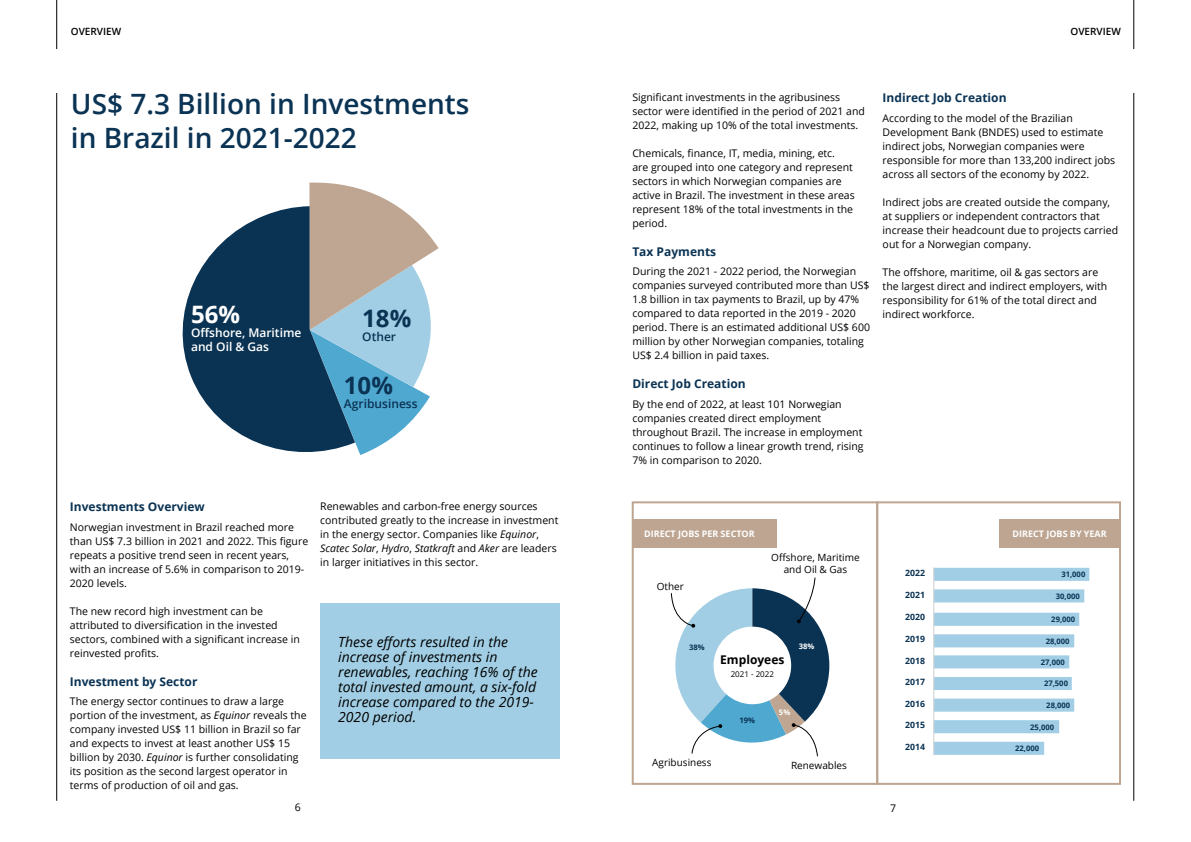
<style>
.page{position:relative;width:1191px;height:842px;background:#fff}
.page>*{position:absolute;margin:0;border:0;box-sizing:border-box;transform-origin:0 0}
.t1{font:600 28px/33.6px "Open Sans";color:#0b3354}
.t2{font:700 24px "Open Sans";color:#0b3354}
.t3{font:700 24px "Open Sans";color:#fff}
.t4{font:italic 14px/15px "Open Sans";color:#000}
.t5{font:700 12px "Open Sans";color:#0b3354}
.t6{font:600 12px/14.4px "Open Sans";color:#fff}
.t7{font:600 12px "Open Sans";color:#0b3354}
.t8{font:700 12px "Open Sans";color:#000}
.t9{font:10.5px/14px "Open Sans";color:#000}
.t10{font:10px/12px "Open Sans";color:#000;text-align:center}
.t11{font:600 10px "Open Sans";color:#000}
.t12{font:700 9px "Open Sans";color:#fff}
.t13{font:700 8.7px "Open Sans";color:#0b3354}
.t14{font:8px "Open Sans";color:#000}
.t15{font:700 7.6px "Open Sans";color:#0b3354}
.t16{font:700 7.6px "Open Sans";color:#fff}
.t17{font:700 7.6px "Open Sans";color:#0a3353}
.s1{font-style:italic}
</style>
<div class="page">
<hr style="left:56px;top:93px;width:1px;height:708px;background:#000">
<hr style="left:56px;top:0;width:1px;height:49px;background:#000">
<hr style="left:1133px;top:93px;width:1px;height:708px;background:#000">
<hr style="left:1133px;top:0;width:1px;height:49px;background:#000">
<svg style="left:309px;top:182px;width:129px;height:273px"></svg>
<svg style="left:182px;top:206px;width:173px;height:249px;fill:#0a3353"></svg>
<div style="left:320px;top:603px;width:239px;height:156px;background:#a1cee4"></div>
<svg style="left:879px;top:501px;width:242px;height:284px"></svg>
<svg style="left:631px;top:501px;width:248px;height:284px"></svg>
<div style="left:633px;top:519px;width:143px;height:28px;background:#bda591"></div>
<div style="left:998px;top:519px;width:122px;height:28px;background:#bda591"></div>
<div style="left:933px;top:655px;width:136px;height:13px;background:#a1cee5"></div>
<div style="left:933px;top:677px;width:138px;height:13px;background:#a1cee5"></div>
<div style="left:933px;top:698px;width:141px;height:14px;background:#a1cee5"></div>
<div style="left:933px;top:720px;width:126px;height:13px;background:#a1cee5"></div>
<div style="left:933px;top:742px;width:111px;height:13px;background:#a1cee6"></div>
<div style="left:933px;top:613px;width:146px;height:13px;background:#a1cee5"></div>
<div style="left:933px;top:634px;width:141px;height:13px;background:#a1cee5"></div>
<div style="left:933px;top:568px;width:156px;height:13px;background:#a1cee5"></div>
<div style="left:933px;top:589px;width:151px;height:13px;background:#a1cee5"></div>
<hr style="left:933px;top:567px;width:1px;height:188px;background:#d1d3d4">
<svg style="left:666px;top:577px;width:163px;height:180px"></svg>
<p class="t11" style="left:71px;top:25px;width:52px">OVERVIEW</p>
<p class="t11" style="left:1070px;top:25px;width:52px">OVERVIEW</p>
<h1 class="t1" style="left:71px;top:87px;width:400px">US$ 7.3 Billion in Investments in Brazil in 2021-2022</h1>
<h2 class="t3" style="left:191px;top:297px;width:51px">56%</h2>
<p class="t6" style="left:191px;top:325px;width:112px">Offshore, Maritime and Oil &amp; Gas</p>
<h2 class="t2" style="left:362px;top:301px;width:51px">18%</h2>
<p class="t7" style="left:362px;top:328px;width:35px">Other</p>
<h2 class="t2" style="left:344px;top:368px;width:51px">10%</h2>
<p class="t7" style="left:344px;top:395px;width:75px">Agribusiness</p>
<p class="t5" style="left:70px;top:499px;width:136px">Investments Overview</p>
<p class="t9" style="left:70px;top:520px;width:240px">Norwegian investment in Brazil reached more than US$ 7.3 billion in 2021 and 2022. This figure repeats a positive trend seen in recent years, with an increase of 5.6% in comparison to 2019- 2020 levels.</p>
<p class="t9" style="left:70px;top:604px;width:231px">The new record high investment can be attributed to diversification in the invested sectors, combined with a significant increase in reinvested profits.</p>
<p class="t5" style="left:70px;top:673px;width:129px">Investment by Sector</p>
<p class="t9" style="left:70px;top:694px;width:238px">The energy sector continues to draw a large portion of the investment, as <span class="s1">Equinor</span> reveals the company invested US$ 11 billion in Brazil so far and expects to invest at least another US$ 15 billion by 2030. <span class="s1">Equinor</span> is further consolidating its position as the second largest operator in terms of production of oil and gas.</p>
<p class="t9" style="left:320px;top:499px;width:240px">Renewables and carbon-free energy sources contributed greatly to the increase in investment in the energy sector. Companies like <span class="s1">Equinor</span>, <span class="s1">Scatec Solar</span>, <span class="s1">Hydro</span>, <span class="s1">Statkraft</span> and <span class="s1">Aker</span> are leaders in larger initiatives in this sector.</p>
<h3 class="t4" style="left:338px;top:634px;width:201px">These efforts resulted in the increase of investments in renewables, reaching 16% of the total invested amount, a six-fold increase compared to the 2019-<br>2020 period.</h3>
<p class="t9" style="left:632px;top:90px;width:234px">Significant investments in the agribusiness sector were identified in the period of 2021 and<br>2022, making up 10% of the total investments.</p>
<p class="t9" style="left:632px;top:146px;width:224px">Chemicals, finance, IT, media, mining, etc.<br>are grouped into one category and represent sectors in which Norwegian companies are active in Brazil. The investment in these areas represent 18% of the total investments in the period.</p>
<p class="t5" style="left:632px;top:243px;width:85px">Tax Payments</p>
<p class="t9" style="left:632px;top:264px;width:239px">During the 2021 - 2022 period, the Norwegian companies surveyed contributed more than US$ 1.8 billion in tax payments to Brazil, up by 47% compared to data reported in the 2019 - 2020 period. There is an estimated additional US$ 600 million by other Norwegian companies, totaling US$ 2.4 billion in paid taxes.</p>
<p class="t5" style="left:632px;top:375px;width:115px">Direct Job Creation</p>
<p class="t9" style="left:632px;top:396px;width:233px">By the end of 2022, at least 101 Norwegian companies created direct employment throughout Brazil. The increase in employment continues to follow a linear growth trend, rising 7% in comparison to 2020.</p>
<p class="t5" style="left:882px;top:89px;width:125px">Indirect Job Creation</p>
<p class="t9" style="left:882px;top:111px;width:234px">According to the model of the Brazilian Development Bank (BNDES) used to estimate indirect jobs, Norwegian companies were responsible for more than 133,200 indirect jobs across all sectors of the economy by 2022.</p>
<p class="t9" style="left:882px;top:195px;width:237px">Indirect jobs are created outside the company, at suppliers or independent contractors that increase their headcount due to projects carried out for a Norwegian company.</p>
<p class="t9" style="left:882px;top:265px;width:226px">The offshore, maritime, oil &amp; gas sectors are the largest direct and indirect employers, with responsibility for 61% of the total direct and indirect workforce.</p>
<p class="t12" style="left:644px;top:527px;width:112px">DIRECT JOBS PER SECTOR</p>
<p class="t12" style="left:1012px;top:527px;width:96px">DIRECT JOBS BY YEAR</p>
<p class="t10" style="left:656px;top:580px;width:29px">Other</p>
<p class="t10" style="left:771px;top:551px;width:90px">Offshore, Maritime and Oil &amp; Gas</p>
<p class="t15" style="left:689px;top:642px;width:17px">38%</p>
<p class="t8" style="left:720px;top:651px;width:66px">Employees</p>
<p class="t14" style="left:730px;top:669px;width:45px">2021 - 2022</p>
<p class="t16" style="left:799px;top:641px;width:17px">38%</p>
<p class="t17" style="left:739px;top:715px;width:17px">19%</p>
<p class="t16" style="left:779px;top:707px;width:13px">5%</p>
<p class="t10" style="left:652px;top:756px;width:61px">Agribusiness</p>
<p class="t10" style="left:791px;top:759px;width:57px">Renewables</p>
<p class="t13" style="left:905px;top:567px;width:21px">2022</p>
<p class="t13" style="left:905px;top:588px;width:21px">2021</p>
<p class="t13" style="left:905px;top:611px;width:21px">2020</p>
<p class="t13" style="left:905px;top:633px;width:21px">2019</p>
<p class="t13" style="left:905px;top:654px;width:21px">2018</p>
<p class="t13" style="left:905px;top:676px;width:21px">2017</p>
<p class="t13" style="left:905px;top:697px;width:21px">2016</p>
<p class="t13" style="left:905px;top:719px;width:21px">2015</p>
<p class="t13" style="left:905px;top:741px;width:21px">2014</p>
<p class="t15" style="left:1061px;top:569px;width:25px">31,000</p>
<p class="t15" style="left:1055px;top:591px;width:25px">30,000</p>
<p class="t15" style="left:1051px;top:614px;width:25px">29,000</p>
<p class="t15" style="left:1045px;top:636px;width:25px">28,000</p>
<p class="t15" style="left:1041px;top:657px;width:25px">27,000</p>
<p class="t15" style="left:1044px;top:678px;width:25px">27,500</p>
<p class="t15" style="left:1046px;top:700px;width:25px">28,000</p>
<p class="t15" style="left:1030px;top:721px;width:25px">25,000</p>
<p class="t15" style="left:1015px;top:743px;width:25px">22,000</p>
<p class="t9" style="left:295px;top:800px;width:8px">6</p>
<p class="t9" style="left:890px;top:801px;width:8px">7</p>
</div>
